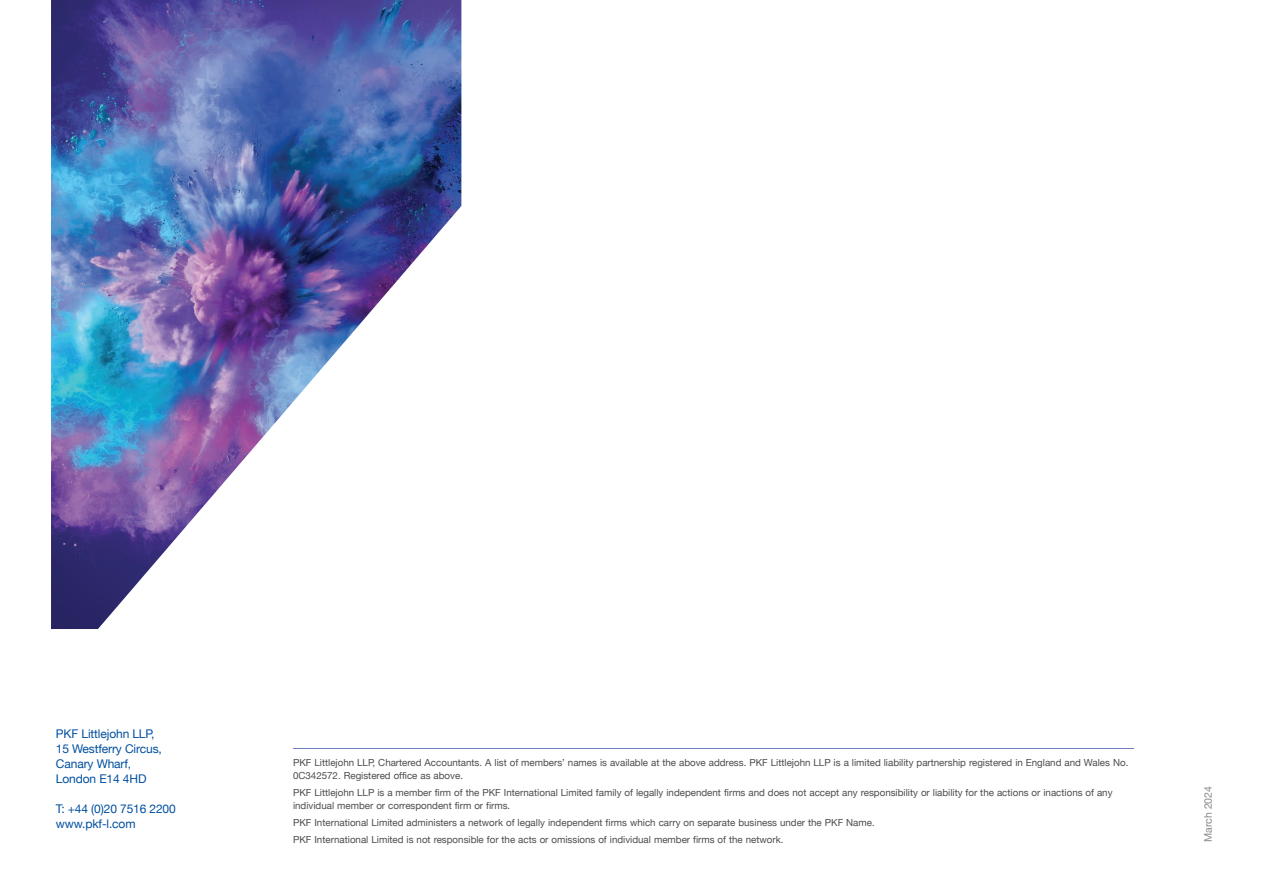
<style>
.page{position:relative;width:1263px;height:893px;background:#fff}
.page>*{position:absolute;margin:0;border:0;box-sizing:border-box;transform-origin:0 0}
.t1{font:12px/15px "Helvetica Neue";letter-spacing:-.01em;color:#014f9e}
.t2{font:10.5px "Helvetica Neue";color:#87898c}
.t3{font:9.75px/12.8px "Helvetica Neue";color:#4b4c4d}
</style>
<div class="page">
<img style="left:51px;top:0;width:410px;height:629px">
<hr style="left:293px;top:748px;width:840px;height:1px;background:#6c81bd">
<p class="t1" style="left:56px;top:727px;width:107px">PKF Littlejohn LLP,<br>15 Westferry Circus,<br>Canary Wharf,<br>London E14 4HD</p>
<p class="t1" style="left:56px;top:802px;width:121px">T: +44 (0)20 7516 2200 www.pkf-l.com</p>
<p class="t3" style="left:293px;top:757px;width:837px">PKF Littlejohn LLP, Chartered Accountants. A list of members’ names is available at the above address. PKF Littlejohn LLP is a limited liability partnership registered in England and Wales No.<br>0C342572. Registered office as above.</p>
<p class="t3" style="left:293px;top:787px;width:821px">PKF Littlejohn LLP is a member firm of the PKF International Limited family of legally independent firms and does not accept any responsibility or liability for the actions or inactions of any individual member or correspondent firm or firms.</p>
<p class="t3" style="left:293px;top:814px;width:583px;line-height:17px">PKF International Limited administers a network of legally independent firms which carry on separate business under the PKF Name.<br>PKF International Limited is not responsible for the acts or omissions of individual member firms of the network.</p>
<p class="t2" style="left:1200px;top:842px;width:57px;rotate:-90deg">March 2024</p>
</div>
